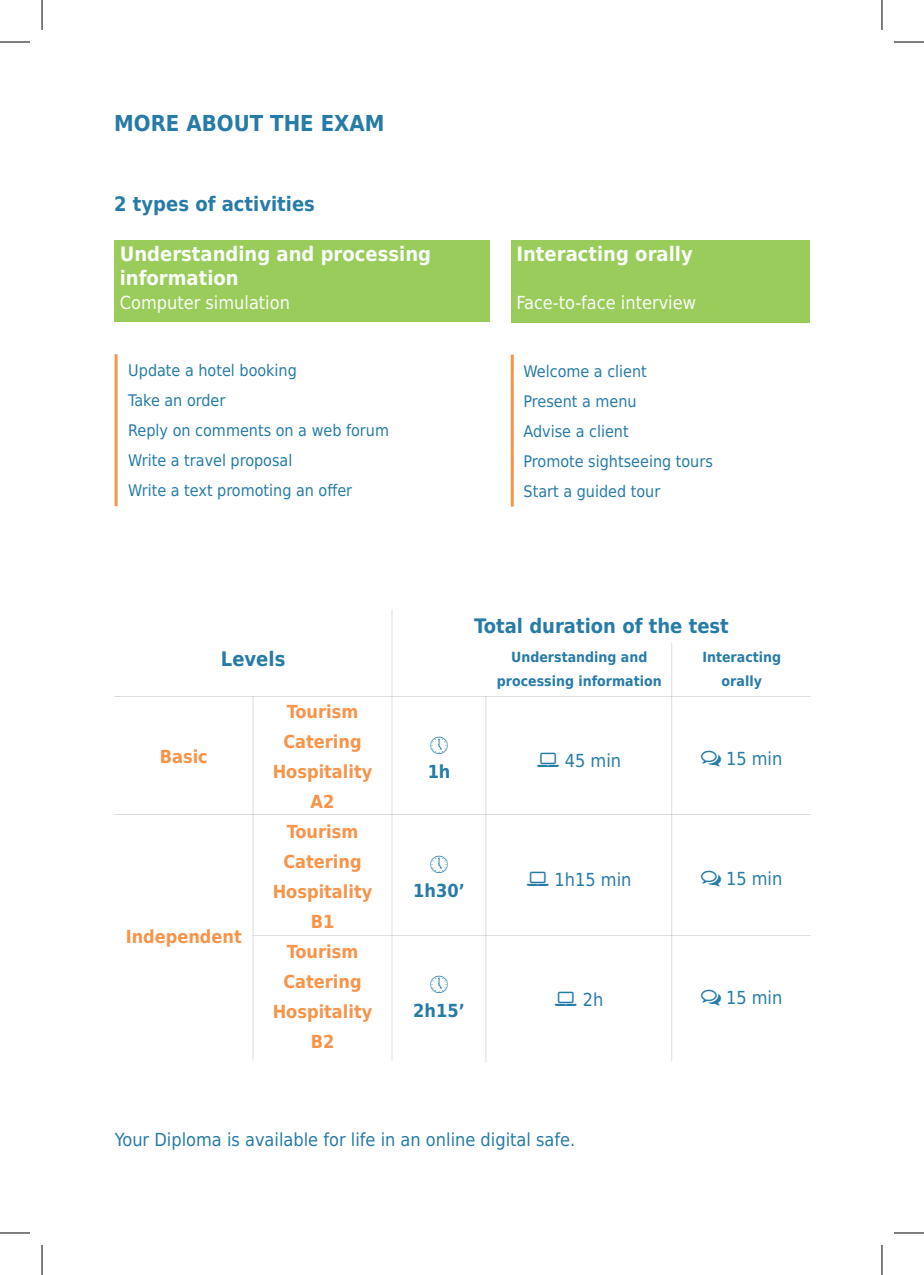
<style>
.page{position:relative;width:924px;height:1275px;background:#fff}
.page>*{position:absolute;margin:0;border:0;box-sizing:border-box;transform-origin:0 0}
.t1{font:700 22px "DejaVu Sans Condensed";color:#267ba7}
.t2{font:700 20px/24px "DejaVu Sans Condensed";color:#f9fcf8}
.t3{font:700 20px "DejaVu Sans Condensed";color:#267ba7}
.t4{font:700 18px/30px "DejaVu Sans Condensed";color:#f7944a;text-align:center}
.t5{font:18px "DejaVu Sans Condensed";color:#267ba7}
.t6{font:18px "DejaVu Sans Condensed";color:#f9fcf8}
.t7{font:700 18px "DejaVu Sans Condensed";color:#267ba7}
.t8{font:16px/30px "DejaVu Sans Condensed";color:#267ba7}
.t9{font:700 14px/24px "DejaVu Sans Condensed";color:#267ba7;text-align:center}
</style>
<div class="page">
<div style="left:114px;top:240px;width:375px;height:82px;background:#9acc5b"></div>
<div style="left:510px;top:240px;width:299px;height:83px;background:#9acc5b"></div>
<hr style="left:114px;top:354px;width:3px;height:152px;background:#f7944a">
<hr style="left:510px;top:354px;width:3px;height:152px;background:#f7944a">
<hr style="left:391px;top:609px;width:1px;height:451px;background:#50555a">
<hr style="left:485px;top:696px;width:1px;height:366px;background:#50555a">
<hr style="left:671px;top:643px;width:1px;height:418px;background:#50555a">
<hr style="left:252px;top:696px;width:1px;height:364px;background:#50555a">
<hr style="left:114px;top:696px;width:696px;height:1px;background:#50555a">
<hr style="left:114px;top:814px;width:696px;height:1px;background:#50555a">
<hr style="left:252px;top:935px;width:558px;height:1px;background:#50555a">
<hr style="left:0;top:42px;width:30px;height:1px;background:#000">
<hr style="left:893px;top:42px;width:30px;height:1px;background:#000">
<hr style="left:0;top:1232px;width:30px;height:1px;background:#000">
<hr style="left:893px;top:1232px;width:30px;height:1px;background:#000">
<hr style="left:42px;top:0;width:1px;height:30px;background:#000">
<hr style="left:42px;top:1245px;width:1px;height:30px;background:#000">
<hr style="left:881px;top:0;width:1px;height:30px;background:#000">
<hr style="left:881px;top:1245px;width:1px;height:30px;background:#000">
<h1 class="t1" style="left:114px;top:105px;width:272px">MORE ABOUT THE EXAM</h1>
<p class="t3" style="left:114px;top:187px;width:202px">2 types of activities</p>
<p class="t2" style="left:120px;top:241px;width:313px">Understanding and processing information</p>
<p class="t6" style="left:120px;top:287px;width:172px">Computer simulation</p>
<p class="t2" style="left:516px;top:241px;width:178px">Interacting orally</p>
<p class="t6" style="left:516px;top:287px;width:181px">Face-to-face interview</p>
<p class="t8" style="left:128px;top:355px;width:262px">Update a hotel booking<br>Take an order<br>Reply on comments on a web forum<br>Write a travel proposal<br>Write a text promoting an offer</p>
<p class="t8" style="left:523px;top:355px;width:191px">Welcome a client<br>Present a menu<br>Advise a client<br>Promote sightseeing tours<br>Start a guided tour</p>
<p class="t3" style="left:474px;top:609px;width:256px">Total duration of the test</p>
<p class="t4" style="left:160px;top:741px;width:50px">Basic</p>
<p class="t3" style="left:221px;top:642px;width:66px">Levels</p>
<p class="t9" style="left:496px;top:644px;width:166px">Understanding and processing information</p>
<p class="t9" style="left:702px;top:644px;width:80px">Interacting orally</p>
<p class="t4" style="left:272px;top:696px;width:101px">Tourism<br>Catering<br>Hospitality<br>A2</p>
<p class="t7" style="left:427px;top:756px;width:24px">1h</p>
<p class="t5" style="left:564px;top:744px;width:58px">45 min</p>
<p class="t5" style="left:725px;top:743px;width:58px">15 min</p>
<p class="t4" style="left:126px;top:921px;width:118px">Independent</p>
<p class="t4" style="left:272px;top:816px;width:101px">Tourism<br>Catering<br>Hospitality<br>B1</p>
<p class="t4" style="left:272px;top:935px;width:101px">Tourism<br>Catering<br>Hospitality<br>B2</p>
<p class="t7" style="left:413px;top:876px;width:53px">1h30’</p>
<p class="t7" style="left:413px;top:996px;width:53px">2h15’</p>
<p class="t5" style="left:554px;top:864px;width:78px">1h15 min</p>
<p class="t5" style="left:725px;top:862px;width:58px">15 min</p>
<p class="t5" style="left:582px;top:984px;width:22px">2h</p>
<p class="t5" style="left:725px;top:982px;width:58px">15 min</p>
<p class="t5" style="left:115px;top:1124px;width:461px">Your Diploma is available for life in an online digital safe.</p>
</div>
